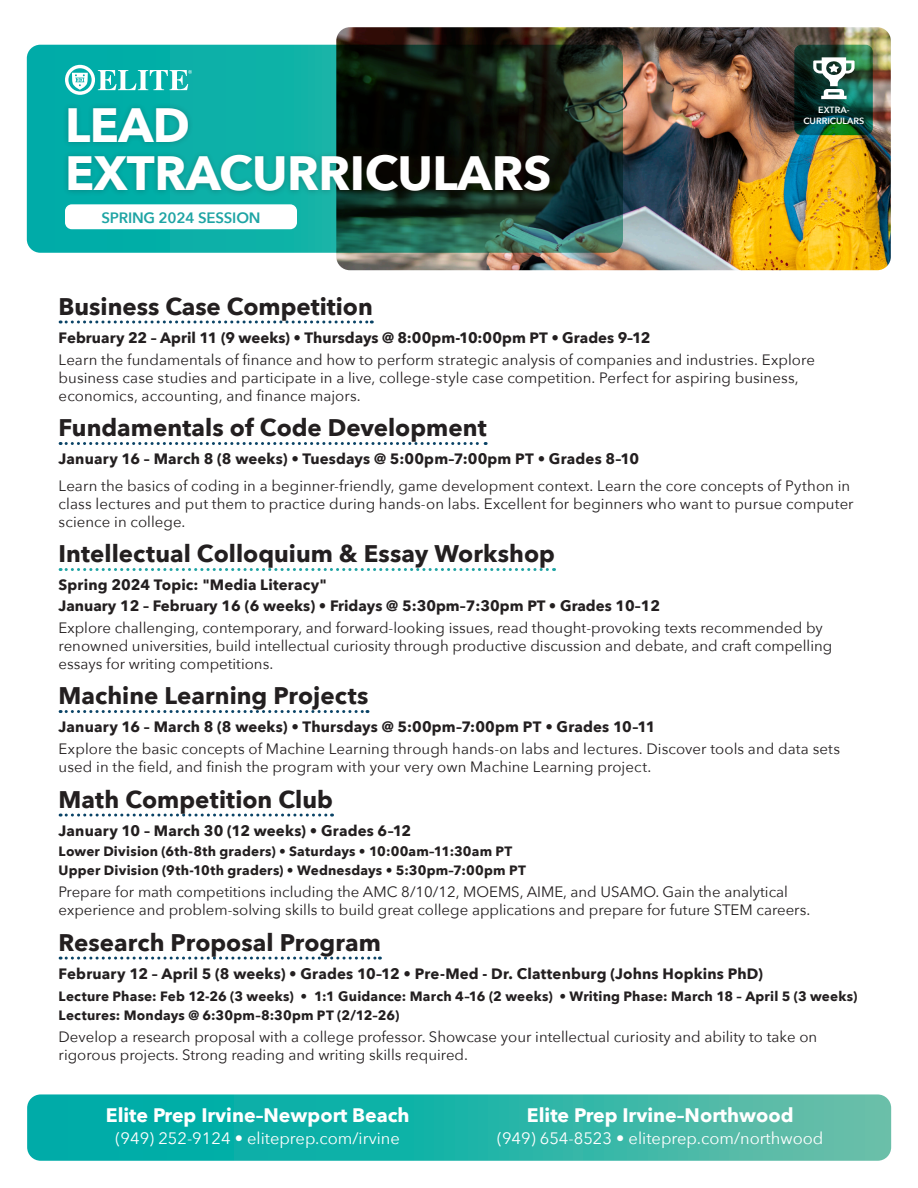
<style>
.page{position:relative;width:918px;height:1188px;background:#fff}
.page>*{position:absolute;margin:0;border:0;box-sizing:border-box;transform-origin:0 0}
.t1{font:700 48px "Avenir Next";letter-spacing:-.01em;color:#fff}
.Program_Title{font:700 24px "Avenir Next";color:#231f20}
.t2{font:700 19.5px "Avenir Next";color:#fff}
.t3{font:16.5px "Avenir Next";color:#fff}
.Program_Title-2{font:15px/18px "Avenir Next";color:#231f20}
.t4{font:700 15px "Avenir Next";letter-spacing:.01em;color:#231f20}
.t5{font:600 15px "Avenir Next";letter-spacing:-.01em;color:#1ea4a4}
.t6{font:700 13.5px "Avenir Next";letter-spacing:.015em;color:#231f20}
.t7{font:600 9px "Avenir Next";color:#fff}
</style>
<div class="page">
<img style="left:336px;top:27px;width:555px;height:243px">
<svg style="left:27px;top:1094px;width:864px;height:67px;background:#29b5a9"></svg>
<img style="left:794px;top:45px;width:79px;height:90px;border-radius:7px">
<svg style="left:813px;top:57px;width:42px;height:42px"></svg>
<svg style="left:27px;top:45px;width:596px;height:208px;background:#156c62"></svg>
<div style="left:62px;top:102px;width:493px;height:95px;background:#231f20;opacity:.25"></div>
<svg style="left:65px;top:65px;width:127px;height:30px"></svg>
<div style="left:65px;top:204px;width:232px;height:25px;background:#fff;border-radius:7px"></div>
<svg style="left:60px;top:321px;width:312px;height:3px"></svg>
<svg style="left:60px;top:442px;width:426px;height:3px"></svg>
<svg style="left:60px;top:568px;width:495px;height:3px"></svg>
<svg style="left:60px;top:710px;width:308px;height:3px"></svg>
<svg style="left:60px;top:814px;width:273px;height:3px"></svg>
<svg style="left:60px;top:957px;width:320px;height:3px"></svg>
<p class="t1" style="left:65px;top:84px;width:127px">LEAD</p>
<p class="t1" style="left:65px;top:132px;width:488px">EXTRACURRICULARS</p>
<p class="t5" style="left:101px;top:204px;width:161px">SPRING 2024 SESSION</p>
<p class="t7" style="left:818px;top:102px;width:33px">EXTRA-</p>
<p class="t7" style="left:803px;top:113px;width:63px">CURRICULARS</p>
<p class="Program_Title" style="left:59px;top:285px;width:316px">Business Case Competition</p>
<p class="t4" style="left:59px;top:324px;width:593px">February 22 – April 11 (9 weeks) • Thursdays @ 8:00pm-10:00pm PT • Grades 9–12</p>
<p class="Program_Title-2" style="left:59px;top:350px;width:758px">Learn the fundamentals of finance and how to perform strategic analysis of companies and industries. Explore business case studies and participate in a live, college-style case competition. Perfect for aspiring business, economics, accounting, and finance majors.</p>
<p class="Program_Title" style="left:59px;top:407px;width:430px">Fundamentals of Code Development</p>
<p class="t4" style="left:59px;top:446px;width:582px">January 16 – March 8 (8 weeks) • Tuesdays @ 5:00pm–7:00pm PT • Grades 8–10</p>
<p class="Program_Title-2" style="left:59px;top:476px;width:797px">Learn the basics of coding in a beginner-friendly, game development context. Learn the core concepts of Python in class lectures and put them to practice during hands-on labs. Excellent for beginners who want to pursue computer science in college.</p>
<p class="Program_Title" style="left:59px;top:533px;width:498px">Intellectual Colloquium &amp; Essay Workshop</p>
<p class="t4" style="left:59px;top:572px;width:270px">Spring 2024 Topic: "Media Literacy"</p>
<p class="t4" style="left:59px;top:592px;width:603px">January 12 – February 16 (6 weeks) • Fridays @ 5:30pm–7:30pm PT • Grades 10–12</p>
<p class="Program_Title-2" style="left:59px;top:618px;width:775px">Explore challenging, contemporary, and forward-looking issues, read thought-provoking texts recommended by renowned universities, build intellectual curiosity through productive discussion and debate, and craft compelling essays for writing competitions.</p>
<p class="Program_Title" style="left:59px;top:675px;width:311px">Machine Learning Projects</p>
<p class="t4" style="left:59px;top:714px;width:598px">January 16 – March 8 (8 weeks) • Thursdays @ 5:00pm–7:00pm PT • Grades 10–11</p>
<p class="Program_Title-2" style="left:59px;top:739px;width:783px">Explore the basic concepts of Machine Learning through hands-on labs and lectures. Discover tools and data sets used in the field, and finish the program with your very own Machine Learning project.</p>
<p class="Program_Title" style="left:59px;top:778px;width:276px">Math Competition Club</p>
<p class="t4" style="left:59px;top:817px;width:354px">January 10 – March 30 (12 weeks) • Grades 6–12</p>
<p class="t6" style="left:59px;top:840px;width:455px">Lower Division (6th-8th graders) • Saturdays • 10:00am–11:30am PT</p>
<p class="t6" style="left:59px;top:859px;width:469px">Upper Division (9th-10th graders) • Wednesdays • 5:30pm–7:00pm PT</p>
<p class="Program_Title-2" style="left:59px;top:882px;width:753px">Prepare for math competitions including the AMC 8/10/12, MOEMS, AIME, and USAMO. Gain the analytical experience and problem-solving skills to build great college applications and prepare for future STEM careers.</p>
<p class="Program_Title" style="left:59px;top:921px;width:324px">Research Proposal Program</p>
<p class="t4" style="left:59px;top:960px;width:706px">February 12 – April 5 (8 weeks) • Grades 10–12 • Pre-Med - Dr. Clattenburg (Johns Hopkins PhD)</p>
<p class="t6" style="left:59px;top:984px;width:800px">Lecture Phase: Feb 12-26 (3 weeks) • 1:1 Guidance: March 4–16 (2 weeks) • Writing Phase: March 18 – April 5 (3 weeks)</p>
<p class="t6" style="left:59px;top:1003px;width:342px">Lectures: Mondays @ 6:30pm–8:30pm PT (2/12–26)</p>
<p class="Program_Title-2" style="left:59px;top:1027px;width:760px">Develop a research proposal with a college professor. Showcase your intellectual curiosity and ability to take on rigorous projects. Strong reading and writing skills required.</p>
<p class="t2" style="left:106px;top:1098px;width:305px">Elite Prep Irvine–Newport Beach</p>
<p class="t3" style="left:116px;top:1125px;width:286px">(949) 252-9124 • eliteprep.com/irvine</p>
<p class="t2" style="left:527px;top:1098px;width:268px">Elite Prep Irvine–Northwood</p>
<p class="t3" style="left:497px;top:1125px;width:328px">(949) 654-8523 • eliteprep.com/northwood</p>
</div>
